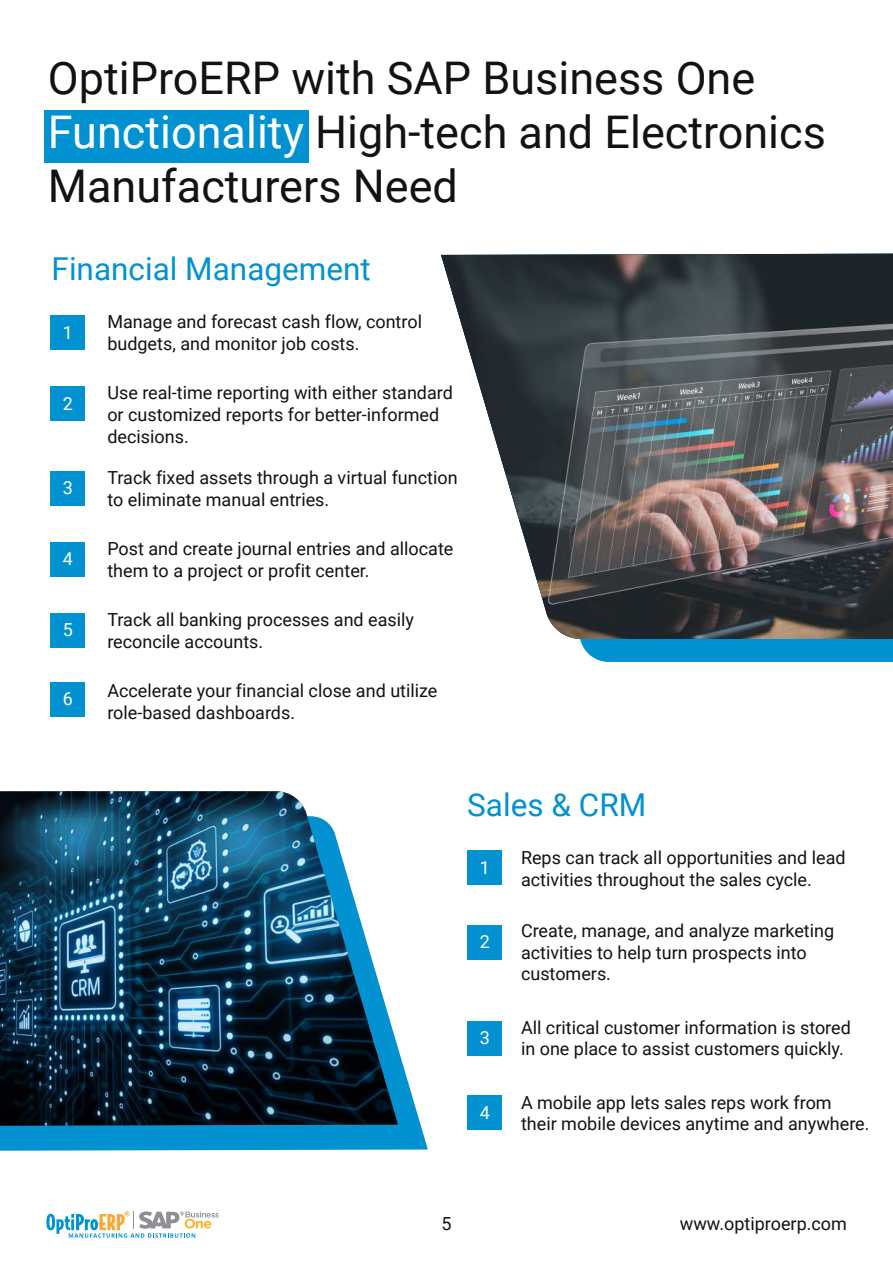
<style>
.page{position:relative;width:893px;height:1263px;background:#fff}
.page>*{position:absolute;margin:0;border:0;box-sizing:border-box;transform-origin:0 0}
.t1{font:45px/54px "Roboto";color:#111213}
.t2{font:31.5px "Roboto";color:#0291d1}
.t3{font:18px/21.6px "Roboto";color:#111213}
.t4{font:18px "Roboto";color:#fff}
.s1{color:#fff}
</style>
<div class="page">
<svg style="left:46px;top:1211px;width:173px;height:27px"></svg>
<div style="left:45px;top:110px;width:264px;height:52px;background:#0291d1"></div>
<div style="left:50px;top:316px;width:35px;height:34px;background:#0291d1"></div>
<div style="left:467px;top:850px;width:35px;height:35px;background:#0291d1"></div>
<div style="left:50px;top:386px;width:35px;height:35px;background:#0291d1"></div>
<div style="left:467px;top:925px;width:35px;height:35px;background:#0291d1"></div>
<div style="left:50px;top:471px;width:35px;height:35px;background:#0291d1"></div>
<div style="left:467px;top:1020px;width:35px;height:35px;background:#0291d1"></div>
<div style="left:50px;top:542px;width:35px;height:35px;background:#0291d1"></div>
<div style="left:467px;top:1095px;width:35px;height:35px;background:#0291d1"></div>
<div style="left:50px;top:613px;width:35px;height:34px;background:#0291d1"></div>
<div style="left:50px;top:682px;width:35px;height:35px;background:#0291d1"></div>
<div style="left:580px;top:639px;width:313px;height:23px;background:#0291d1"></div>
<img style="left:441px;top:254px;width:452px;height:385px">
<svg style="left:0;top:1048px;width:428px;height:103px;background:#25a0d7"></svg>
<img style="left:0;top:791px;width:398px;height:335px">
<h1 class="t1" style="left:48px;top:49px;width:779px">OptiProERP with SAP Business One<br><span class="s1">Functionality</span> High-tech and Electronics<br>Manufacturers Need</h1>
<h2 class="t2" style="left:52px;top:247px;width:321px">Financial Management</h2>
<p class="t4" style="left:63px;top:320px;width:12px">1</p>
<p class="t4" style="left:63px;top:391px;width:12px">2</p>
<p class="t4" style="left:63px;top:475px;width:12px">3</p>
<p class="t4" style="left:63px;top:546px;width:12px">4</p>
<p class="t4" style="left:63px;top:617px;width:12px">5</p>
<p class="t4" style="left:63px;top:686px;width:12px">6</p>
<p class="t3" style="left:107px;top:310px;width:316px">Manage and forecast cash flow, control budgets, and monitor job costs.</p>
<p class="t3" style="left:107px;top:382px;width:347px">Use real-time reporting with either standard or customized reports for better-informed decisions.</p>
<p class="t3" style="left:107px;top:466px;width:352px">Track fixed assets through a virtual function to eliminate manual entries.</p>
<p class="t3" style="left:107px;top:537px;width:348px">Post and create journal entries and allocate them to a project or profit center.</p>
<p class="t3" style="left:107px;top:608px;width:308px">Track all banking processes and easily reconcile accounts.</p>
<p class="t3" style="left:107px;top:679px;width:332px">Accelerate your financial close and utilize role-based dashboards.</p>
<h2 class="t2" style="left:467px;top:783px;width:181px">Sales &amp; CRM</h2>
<p class="t4" style="left:480px;top:854px;width:12px">1</p>
<p class="t4" style="left:480px;top:929px;width:12px">2</p>
<p class="t4" style="left:480px;top:1025px;width:12px">3</p>
<p class="t4" style="left:480px;top:1099px;width:12px">4</p>
<p class="t3" style="left:521px;top:846px;width:326px">Reps can track all opportunities and lead activities throughout the sales cycle.</p>
<p class="t3" style="left:521px;top:919px;width:315px">Create, manage, and analyze marketing activities to help turn prospects into customers.</p>
<p class="t3" style="left:521px;top:1016px;width:331px">All critical customer information is stored in one place to assist customers quickly.</p>
<p class="t3" style="left:521px;top:1091px;width:350px">A mobile app lets sales reps work from their mobile devices anytime and anywhere.</p>
<p class="t3" style="left:441px;top:1212px;width:12px">5</p>
<p class="t3" style="left:680px;top:1212px;width:169px">www.optiproerp.com</p>
</div>
